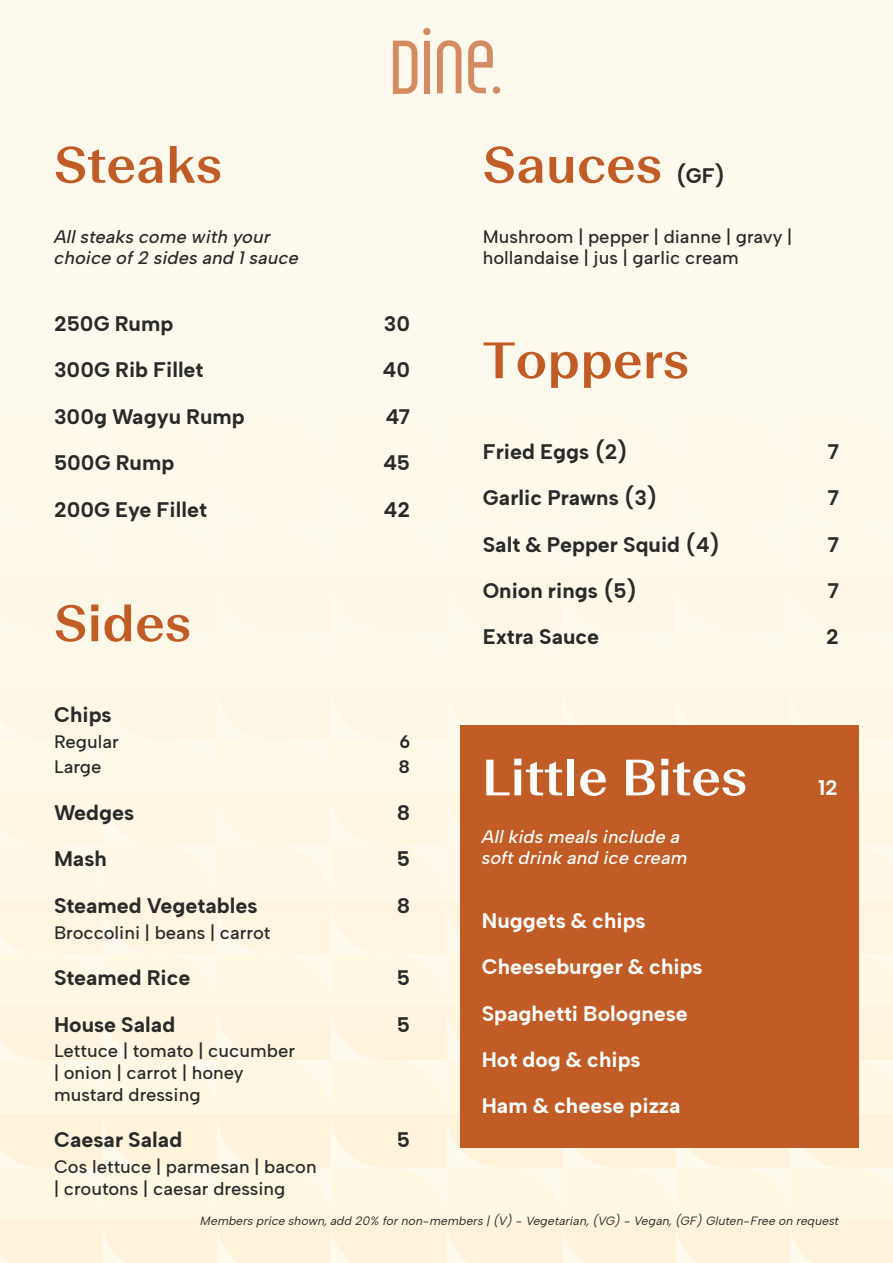
<style>
.page{position:relative;width:893px;height:1263px;background:#fffaed}
.page>*{position:absolute;margin:0;border:0;box-sizing:border-box;transform-origin:0 0}
.t1{font:500 51px "Beausite Fit Trial";color:#c25c26}
.t2{font:500 51px "Beausite Fit Trial";color:#fff}
.t3{font:700 21px "Albert Sans";color:#292a2a}
.t4{font:700 21px "Albert Sans";color:#fff}
.t5{font:500 18px/21.6px "Albert Sans";color:#292a2a}
.t6{font:italic 500 18px/21.6px "Albert Sans";color:#292a2a}
.t7{font:italic 500 18px/21.6px "Albert Sans";color:#fff}
.t8{font:700 18px "Albert Sans";color:#292a2a}
.t9{font:italic 12px "Albert Sans";color:#292a2a}
</style>
<div class="page">
<svg style="left:0;top:725px;width:893px;height:538px"></svg>
<svg style="left:393px;top:41px;width:24px;height:53px"></svg>
<div style="left:424px;top:41px;width:6px;height:52px;background:#d48b62"></div>
<svg style="left:437px;top:40px;width:25px;height:53px"></svg>
<svg style="left:468px;top:40px;width:25px;height:53px"></svg>
<div style="left:423px;top:28px;width:7px;height:7px;background:#d48b62;border-radius:50%"></div>
<svg style="left:493px;top:86px;width:7px;height:8px"></svg>
<div style="left:461px;top:725px;width:398px;height:423px;background:#c25c26"></div>
<h1 class="t1" style="left:54px;top:146px;width:170px">Steaks</h1>
<p class="t6" style="left:54px;top:226px;width:246px">All steaks come with your choice of 2 sides and 1 sauce</p>
<p class="t3" style="left:54px;top:310px;width:121px">250G Rump</p>
<p class="t3" style="left:384px;top:310px;width:28px">30</p>
<p class="t3" style="left:54px;top:357px;width:151px">300G Rib Fillet</p>
<p class="t3" style="left:383px;top:357px;width:29px">40</p>
<p class="t3" style="left:54px;top:403px;width:192px">300g Wagyu Rump</p>
<p class="t3" style="left:385px;top:403px;width:26px">47</p>
<p class="t3" style="left:54px;top:450px;width:122px">500G Rump</p>
<p class="t3" style="left:383px;top:450px;width:29px">45</p>
<p class="t3" style="left:54px;top:496px;width:154px">200G Eye Fillet</p>
<p class="t3" style="left:384px;top:496px;width:28px">42</p>
<h1 class="t1" style="left:54px;top:604px;width:139px">Sides</h1>
<p class="t3" style="left:54px;top:701px;width:59px">Chips</p>
<p class="t5" style="left:54px;top:730px;width:67px">Regular</p>
<p class="t8" style="left:399px;top:730px;width:12px">6</p>
<p class="t5" style="left:54px;top:756px;width:49px">Large</p>
<p class="t8" style="left:399px;top:756px;width:13px">8</p>
<p class="t3" style="left:54px;top:799px;width:82px">Wedges</p>
<p class="t3" style="left:397px;top:799px;width:15px">8</p>
<p class="t3" style="left:54px;top:846px;width:54px">Mash</p>
<p class="t3" style="left:397px;top:846px;width:15px">5</p>
<p class="t3" style="left:54px;top:892px;width:205px">Steamed Vegetables</p>
<p class="t3" style="left:397px;top:892px;width:15px">8</p>
<p class="t5" style="left:54px;top:921px;width:218px">Broccolini | beans | carrot</p>
<p class="t3" style="left:54px;top:964px;width:138px">Steamed Rice</p>
<p class="t3" style="left:397px;top:964px;width:15px">5</p>
<p class="t3" style="left:54px;top:1011px;width:123px">House Salad</p>
<p class="t3" style="left:397px;top:1011px;width:15px">5</p>
<p class="t5" style="left:54px;top:1040px;width:243px">Lettuce | tomato | cucumber | onion | carrot | honey mustard dressing</p>
<p class="t3" style="left:54px;top:1126px;width:130px">Caesar Salad</p>
<p class="t3" style="left:397px;top:1126px;width:15px">5</p>
<p class="t5" style="left:54px;top:1156px;width:264px">Cos lettuce | parmesan | bacon | croutons | caesar dressing</p>
<h1 class="t1" style="left:483px;top:146px;width:181px">Sauces</h1>
<p class="t3" style="left:676px;top:162px;width:51px">(GF)</p>
<p class="t5" style="left:483px;top:226px;width:311px">Mushroom | pepper | dianne | gravy | hollandaise | jus | garlic cream</p>
<h1 class="t1" style="left:483px;top:341px;width:208px">Toppers</h1>
<p class="t3" style="left:483px;top:438px;width:147px">Fried Eggs (2)</p>
<p class="t3" style="left:827px;top:438px;width:13px">7</p>
<p class="t3" style="left:483px;top:484px;width:176px">Garlic Prawns (3)</p>
<p class="t3" style="left:827px;top:484px;width:13px">7</p>
<p class="t3" style="left:483px;top:531px;width:239px">Salt &amp; Pepper Squid (4)</p>
<p class="t3" style="left:827px;top:531px;width:13px">7</p>
<p class="t3" style="left:483px;top:577px;width:156px">Onion rings (5)</p>
<p class="t3" style="left:827px;top:577px;width:13px">7</p>
<p class="t3" style="left:483px;top:624px;width:118px">Extra Sauce</p>
<p class="t3" style="left:826px;top:624px;width:14px">2</p>
<h1 class="t2" style="left:482px;top:759px;width:267px">Little Bites</h1>
<p class="t7" style="left:482px;top:825px;width:207px">All kids meals include a soft drink and ice cream</p>
<p class="t4" style="left:482px;top:907px;width:165px">Nuggets &amp; chips</p>
<p class="t4" style="left:482px;top:953px;width:222px">Cheeseburger &amp; chips</p>
<p class="t4" style="left:482px;top:1000px;width:208px">Spaghetti Bolognese</p>
<p class="t4" style="left:482px;top:1046px;width:160px">Hot dog &amp; chips</p>
<p class="t4" style="left:482px;top:1093px;width:200px">Ham &amp; cheese pizza</p>
<p class="t4" style="left:818px;top:775px;width:21px">12</p>
<p class="t9" style="left:200px;top:1213px;width:640px">Members price shown, add 20% for non-members | (V) - Vegetarian, (VG) - Vegan, (GF) Gluten-Free on request</p>
</div>
